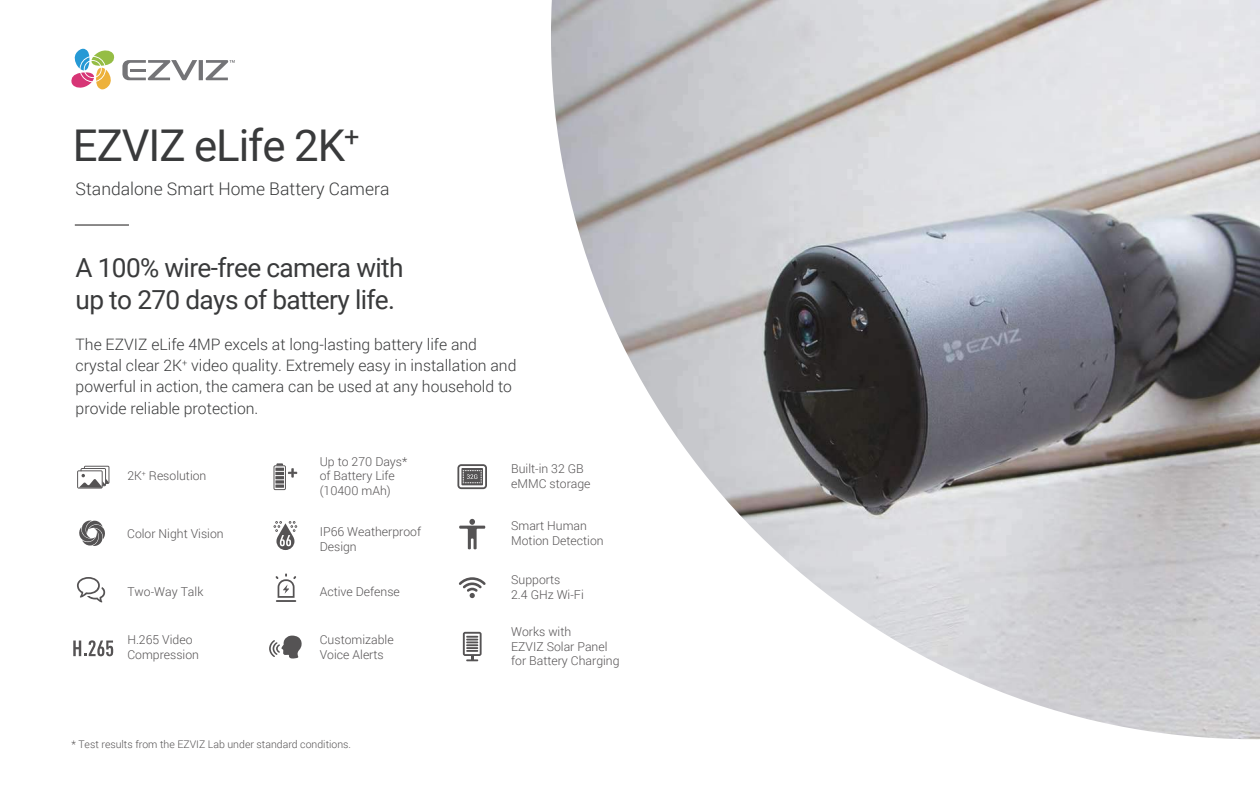
<style>
.page{position:relative;width:1260px;height:788px;background:#fff}
.page>*{position:absolute;margin:0;border:0;box-sizing:border-box;transform-origin:0 0}
.t1{font:43.75px "Roboto";letter-spacing:-.025em;color:#393a3b}
.t2{font:26.25px/31.5px "Roboto";letter-spacing:-.025em;color:#393a3b}
.t3{font:300 17.5px "Roboto";color:#393a3b}
.t4{font:300 15.75px/21px "Roboto";color:#393a3b}
.t5{font:300 12.25px/14.7px "Roboto";color:#555354}
.t6{font:300 10.5px "Roboto";color:#555354}
</style>
<div class="page">
<hr style="left:75px;top:224px;width:54px;height:1px;background:#191717">
<svg style="left:71px;top:49px;width:44px;height:40px"></svg>
<svg style="left:122px;top:60px;width:113px;height:20px"></svg>
<svg style="left:274px;top:463px;width:23px;height:27px"></svg>
<svg style="left:79px;top:520px;width:26px;height:26px"></svg>
<svg style="left:269px;top:635px;width:33px;height:23px"></svg>
<svg style="left:77px;top:577px;width:28px;height:25px"></svg>
<svg style="left:459px;top:577px;width:27px;height:21px"></svg>
<svg style="left:73px;top:640px;width:40px;height:16px"></svg>
<svg style="left:457px;top:464px;width:30px;height:25px"></svg>
<svg style="left:274px;top:521px;width:23px;height:29px"></svg>
<svg style="left:459px;top:519px;width:26px;height:30px"></svg>
<hr style="left:276px;top:600px;width:20px;height:2px;background:#555354">
<svg style="left:276px;top:573px;width:20px;height:24px"></svg>
<svg style="left:463px;top:631px;width:19px;height:30px"></svg>
<img style="left:551px;top:0;width:709px;height:739px">
<svg style="left:77px;top:465px;width:32px;height:23px"></svg>
<h1 class="t1" style="left:73px;top:126px;width:288px">EZVIZ eLife 2K<sup>+</sup></h1>
<h3 class="t3" style="left:76px;top:181px;width:315px">Standalone Smart Home Battery Camera</h3>
<h2 class="t2" style="left:76px;top:254px;width:330px">A 100% wire-free camera with up to 270 days of battery life.</h2>
<p class="t4" style="left:76px;top:335px;width:442px">The EZVIZ eLife 4MP excels at long-lasting battery life and crystal clear 2K<sup>+</sup> video quality. Extremely easy in installation and powerful in action, the camera can be used at any household to provide reliable protection.</p>
<p class="t5" style="left:127px;top:469px;width:81px">2K<sup>+</sup> Resolution</p>
<p class="t5" style="left:127px;top:527px;width:98px">Color Night Vision</p>
<p class="t5" style="left:127px;top:584px;width:78px">Two-Way Talk</p>
<p class="t5" style="left:320px;top:454px;width:89px">Up to 270 Days* of Battery Life (10400 mAh)</p>
<p class="t5" style="left:320px;top:525px;width:103px">IP66 Weatherproof<br>Design</p>
<p class="t5" style="left:320px;top:584px;width:82px">Active Defense</p>
<p class="t5" style="left:511px;top:462px;width:81px">Built-in 32 GB eMMC storage</p>
<p class="t5" style="left:511px;top:519px;width:94px">Smart Human<br>Motion Detection</p>
<p class="t5" style="left:511px;top:573px;width:74px">Supports<br>2.4 GHz Wi-Fi</p>
<p class="t5" style="left:127px;top:633px;width:73px">H.265 Video<br>Compression</p>
<p class="t5" style="left:511px;top:625px;width:110px">Works with<br>EZVIZ Solar Panel for Battery Charging</p>
<p class="t5" style="left:320px;top:633px;width:75px">Customizable<br>Voice Alerts</p>
<p class="t6" style="left:71px;top:739px;width:281px">* Test results from the EZVIZ Lab under standard conditions.</p>
</div>
